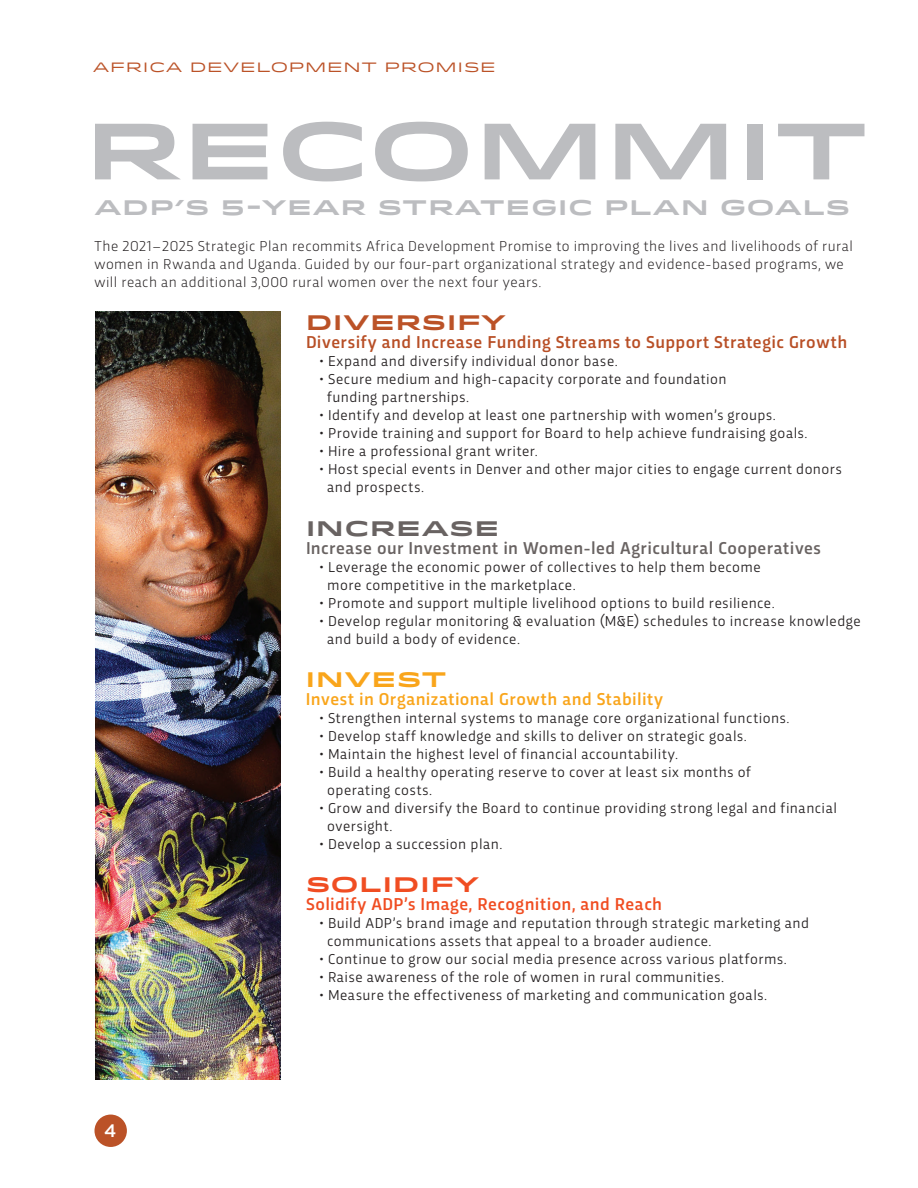
<style>
.page{position:relative;width:918px;height:1188px;background:#fff}
.page>*{position:absolute;margin:0;border:0;box-sizing:border-box;transform-origin:0 0}
.t1{font:700 79.5px "Idlewild";letter-spacing:.02em;color:#bcbdc0}
.t2{font:700 21px "Idlewild";letter-spacing:.05em;color:#bcbdc0}
.t3{font:700 21px "Idlewild";letter-spacing:.05em;color:#bb5227}
.t4{font:700 21px "Idlewild";letter-spacing:.05em;color:#696362}
.t5{font:700 21px "Idlewild";letter-spacing:.05em;color:#f04d22}
.t6{font:700 21px "Idlewild";letter-spacing:.05em;color:#f9a51b}
.t7{font:500 18px "Trasandina";letter-spacing:.025em;color:#b84f26}
.t8{font:500 18px "Trasandina";letter-spacing:.025em;color:#696362}
.t9{font:500 18px "Trasandina";letter-spacing:.025em;color:#f9a51b}
.t10{font:500 18px "Trasandina";letter-spacing:.025em;color:#f04d22}
.t11{font:500 18px "Gotham";color:#fff}
.t12{font:15px/18px "Trasandina";letter-spacing:.035em;color:#231f20}
.t13{font:300 15px/18px "Trasandina";letter-spacing:.035em;color:#231f20}
.t14{font:13.5px "Idlewild";letter-spacing:.05em;color:#bb5227}
</style>
<div class="page">
<div style="left:95px;top:1115px;width:32px;height:32px;background:#bb5227;border-radius:50%"></div>
<img style="left:95px;top:311px;width:185px;height:769px">
<p class="t14" style="left:93px;top:57px;width:404px">AFRICA DEVELOPMENT PROMISE</p>
<h1 class="t1" style="left:86px;top:91px;width:785px">RECOMMIT</h1>
<h2 class="t2" style="left:94px;top:192px;width:757px">ADP’S 5-YEAR STRATEGIC PLAN GOALS</h2>
<p class="t13" style="left:94px;top:236px;width:760px">The 2021–2025 Strategic Plan recommits Africa Development Promise to improving the lives and livelihoods of rural women in Rwanda and Uganda. Guided by our four-part organizational strategy and evidence-based programs, we will reach an additional 3,000 rural women over the next four years.</p>
<h2 class="t3" style="left:306px;top:307px;width:201px">DIVERSIFY</h2>
<p class="t7" style="left:306px;top:329px;width:543px">Diversify and Increase Funding Streams to Support Strategic Growth</p>
<p class="t12" style="left:320px;top:351px;width:300px">• Expand and diversify individual donor base.</p>
<p class="t12" style="left:327px;top:369px;width:401px;text-indent:-8px">• Secure medium and high-capacity corporate and foundation funding partnerships.</p>
<p class="t12" style="left:320px;top:405px;width:458px">• Identify and develop at least one partnership with women’s groups.</p>
<p class="t12" style="left:320px;top:423px;width:490px">• Provide training and support for Board to help achieve fundraising goals.</p>
<p class="t12" style="left:320px;top:441px;width:220px">• Hire a professional grant writer.</p>
<p class="t12" style="left:327px;top:459px;width:516px;text-indent:-8px">• Host special events in Denver and other major cities to engage current donors and prospects.</p>
<h2 class="t4" style="left:306px;top:512px;width:195px">INCREASE</h2>
<p class="t8" style="left:306px;top:534px;width:517px">Increase our Investment in Women-led Agricultural Cooperatives</p>
<p class="t12" style="left:327px;top:556px;width:435px;text-indent:-8px">• Leverage the economic power of collectives to help them become more competitive in the marketplace.</p>
<p class="t12" style="left:319px;top:592px;width:457px">• Promote and support multiple livelihood options to build resilience.</p>
<p class="t12" style="left:327px;top:610px;width:535px;text-indent:-8px">• Develop regular monitoring &amp; evaluation (M&amp;E) schedules to increase knowledge and build a body of evidence.</p>
<h2 class="t6" style="left:306px;top:663px;width:142px">INVEST</h2>
<p class="t9" style="left:306px;top:685px;width:359px">Invest in Organizational Growth and Stability</p>
<p class="t12" style="left:320px;top:708px;width:472px">• Strengthen internal systems to manage core organizational functions.</p>
<p class="t12" style="left:320px;top:726px;width:429px">• Develop staff knowledge and skills to deliver on strategic goals.</p>
<p class="t12" style="left:320px;top:744px;width:360px">• Maintain the highest level of financial accountability.</p>
<p class="t12" style="left:327px;top:762px;width:425px;text-indent:-8px">• Build a healthy operating reserve to cover at least six months of operating costs.</p>
<p class="t12" style="left:327px;top:798px;width:511px;text-indent:-8px">• Grow and diversify the Board to continue providing strong legal and financial oversight.</p>
<p class="t12" style="left:320px;top:834px;width:184px">• Develop a succession plan.</p>
<h2 class="t5" style="left:306px;top:869px;width:175px">SOLIDIFY</h2>
<p class="t10" style="left:306px;top:891px;width:358px">Solidify ADP’s Image, Recognition, and Reach</p>
<p class="t12" style="left:327px;top:913px;width:483px;text-indent:-8px">• Build ADP’s brand image and reputation through strategic marketing and communications assets that appeal to a broader audience.</p>
<p class="t12" style="left:320px;top:949px;width:469px">• Continue to grow our social media presence across various platforms.</p>
<p class="t12" style="left:320px;top:967px;width:406px">• Raise awareness of the role of women in rural communities.</p>
<p class="t12" style="left:320px;top:985px;width:449px">• Measure the effectiveness of marketing and communication goals.</p>
<p class="t11" style="left:104px;top:1119px;width:14px">4</p>
</div>
